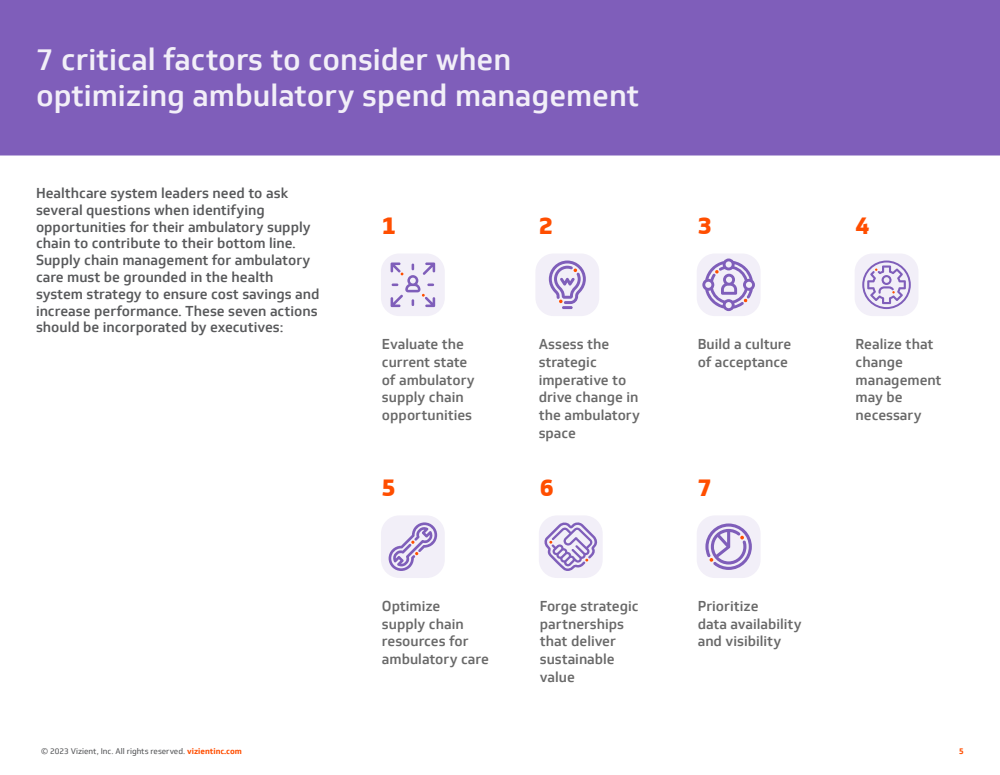
<style>
.page{position:relative;width:1000px;height:775px;background:#fff}
.page>*{position:absolute;margin:0;border:0;box-sizing:border-box;transform-origin:0 0}
.t1{font:500 30px/36px "Soleto";color:#f2eff8}
.Sidebar_body{font:800 24px "Soleto";color:#ff4e00}
.Sidebar_body-2{font:500 14px/17.8px "Soleto";color:#696969}
.Subhead{font:500 14px/16.8px "Soleto";color:#58595b}
.t2{font:8px "Soleto";color:#58595b}
.t3{font:700 8px "Soleto";color:#ff4e00}
.s1{font-weight:700;color:#ff4e00}
</style>
<div class="page">
<div style="left:0;top:0;width:1000px;height:156px;background:#7f5eba"></div>
<div style="left:381px;top:254px;width:64px;height:62px;background:#f2eff8;border-radius:18px"></div>
<div style="left:535px;top:254px;width:64px;height:62px;background:#f2eff8;border-radius:18px"></div>
<div style="left:697px;top:254px;width:64px;height:62px;background:#f2eff8;border-radius:18px"></div>
<div style="left:855px;top:254px;width:63px;height:62px;background:#f2eff8;border-radius:18px"></div>
<div style="left:381px;top:515px;width:64px;height:63px;background:#f2eff8;border-radius:18px"></div>
<div style="left:539px;top:515px;width:64px;height:63px;background:#f2eff8;border-radius:18px"></div>
<div style="left:697px;top:515px;width:64px;height:63px;background:#f2eff8;border-radius:18px"></div>
<svg style="left:702px;top:258px;width:53px;height:53px"></svg>
<svg style="left:705px;top:524px;width:47px;height:46px"></svg>
<svg style="left:389px;top:522px;width:48px;height:49px"></svg>
<svg style="left:544px;top:522px;width:53px;height:49px"></svg>
<svg style="left:549px;top:261px;width:37px;height:48px"></svg>
<svg style="left:862px;top:261px;width:49px;height:48px"></svg>
<svg style="left:391px;top:262px;width:44px;height:45px"></svg>
<p class="t1" style="left:36px;top:42px;width:605px">7 critical factors to consider when optimizing ambulatory spend management</p>
<p class="Subhead" style="left:36px;top:185px;width:285px">Healthcare system leaders need to ask several questions when identifying opportunities for their ambulatory supply chain to contribute to their bottom line.<br>Supply chain management for ambulatory care must be grounded in the health system strategy to ensure cost savings and increase performance. These seven actions should be incorporated by executives:</p>
<p class="Sidebar_body" style="left:382px;top:210px;width:16px">1</p>
<p class="Sidebar_body" style="left:539px;top:210px;width:16px">2</p>
<p class="Sidebar_body-2" style="left:382px;top:335px;width:94px">Evaluate the current state of ambulatory supply chain opportunities</p>
<p class="Sidebar_body" style="left:382px;top:472px;width:16px">5</p>
<p class="Sidebar_body-2" style="left:539px;top:335px;width:103px">Assess the strategic imperative to drive change in the ambulatory space</p>
<p class="Sidebar_body" style="left:540px;top:472px;width:16px">6</p>
<p class="Sidebar_body-2" style="left:382px;top:597px;width:108px">Optimize<br>supply chain resources for ambulatory care</p>
<p class="Sidebar_body-2" style="left:540px;top:597px;width:100px">Forge strategic partnerships that deliver sustainable value</p>
<p class="Sidebar_body" style="left:698px;top:210px;width:16px">3</p>
<p class="Sidebar_body-2" style="left:698px;top:335px;width:95px">Build a culture of acceptance</p>
<p class="Sidebar_body" style="left:698px;top:472px;width:16px">7</p>
<p class="Sidebar_body-2" style="left:698px;top:597px;width:105px">Prioritize<br>data availability and visibility</p>
<p class="Sidebar_body" style="left:856px;top:210px;width:16px">4</p>
<p class="Sidebar_body-2" style="left:856px;top:335px;width:87px">Realize that change management may be necessary</p>
<p class="t2" style="left:41px;top:746px;width:202px">© 2023 Vizient, Inc. All rights reserved. <span class="s1">vizientinc.com</span></p>
<p class="t3" style="left:959px;top:746px;width:6px">5</p>
</div>
